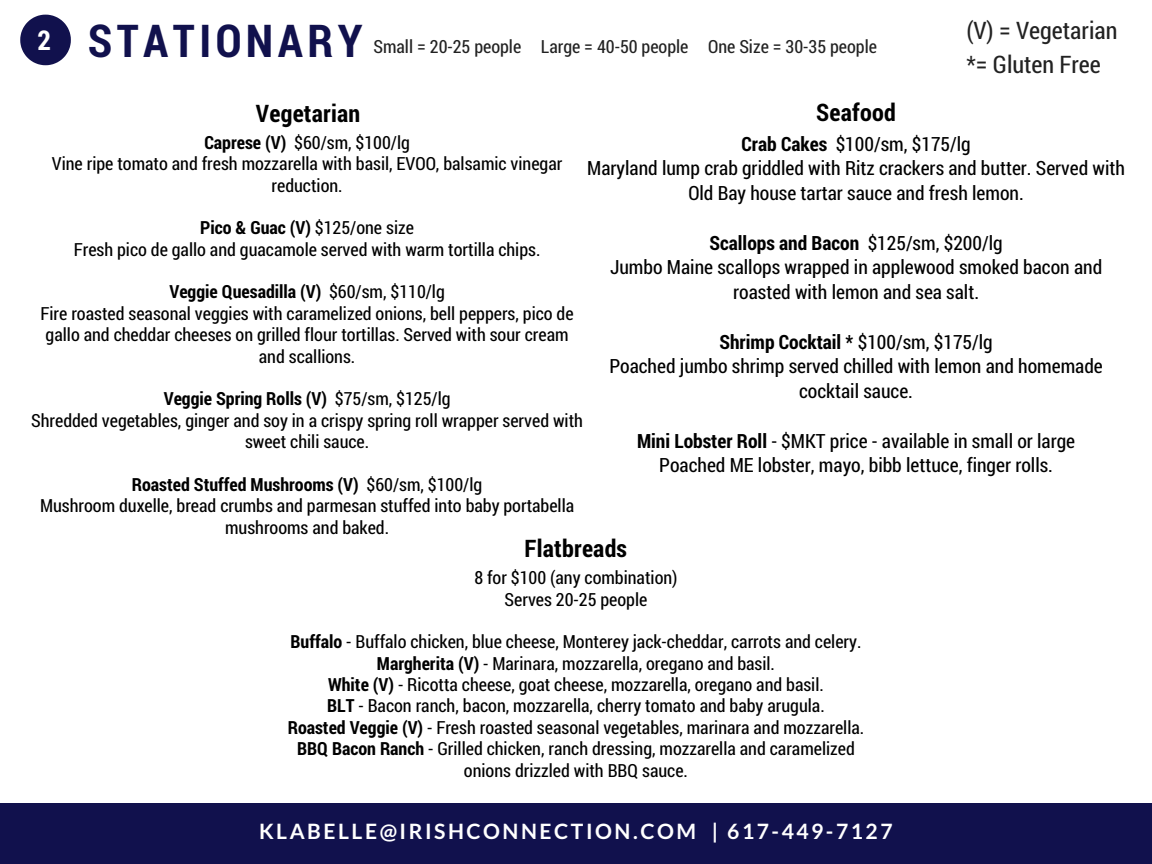
<style>
.page{position:relative;width:1152px;height:864px;background:#fff}
.page>*{position:absolute;margin:0;border:0;box-sizing:border-box;transform-origin:0 0}
.t1{font:700 45.3px "Roboto Condensed";letter-spacing:.1em;color:#11114d}
.t2{font:700 24.15px "Roboto Condensed";letter-spacing:.01em;color:#000}
.t3{font:24.15px/33.8px "Roboto Condensed";color:#222}
.t4{font:700 21.15px "Lato";letter-spacing:.12em;color:#fff}
.t5{font:19.65px/24.8px "Roboto Condensed";color:#000;text-align:center}
.t6{font:18.15px/21.3px "Roboto Condensed";color:#000;text-align:center}
.t7{font:18.15px "Roboto Condensed";color:#222}
.s1{font-size:27.3px;color:#fff}
.s2{font-weight:700}
</style>
<div class="page">
<div style="left:0;top:803px;width:1152px;height:61px;background:#11114d"></div>
<svg style="left:20px;top:15px;width:51px;height:50px"></svg>
<h1 class="t1" style="left:38px;top:9px;width:326px"><span class="s1">2</span> STATIONARY</h1>
<p class="t7" style="left:373px;top:34px;width:505px">Small = 20-25 people Large = 40-50 people One Size = 30-35 people</p>
<h2 class="t3" style="left:966px;top:13px;width:153px">(V) = Vegetarian *= Gluten Free</h2>
<h2 class="t2" style="left:256px;top:97px;width:106px">Vegetarian</h2>
<h2 class="t2" style="left:816px;top:96px;width:81px">Seafood</h2>
<p class="t5" style="left:587px;top:131px;width:539px"><span class="s2">Crab Cakes</span> $100/sm, $175/lg<br>Maryland lump crab griddled with Ritz crackers and butter. Served with<br>Old Bay house tartar sauce and fresh lemon.</p>
<p class="t5" style="left:610px;top:230px;width:494px"><span class="s2">Scallops and Bacon</span> $125/sm, $200/lg<br>Jumbo Maine scallops wrapped in applewood smoked bacon and roasted with lemon and sea salt.</p>
<p class="t5" style="left:609px;top:329px;width:495px"><span class="s2">Shrimp Cocktail *</span> $100/sm, $175/lg<br>Poached jumbo shrimp served chilled with lemon and homemade cocktail sauce.</p>
<p class="t5" style="left:637px;top:428px;width:440px"><span class="s2">Mini Lobster Roll</span> - $MKT price - available in small or large<br>Poached ME lobster, mayo, bibb lettuce, finger rolls.</p>
<p class="t6" style="left:52px;top:131px;width:512px"><span class="s2">Caprese (V)</span> $60/sm, $100/lg<br>Vine ripe tomato and fresh mozzarella with basil, EVOO, balsamic vinegar reduction.</p>
<p class="t6" style="left:74px;top:217px;width:468px"><span class="s2">Pico &amp; Guac (V)</span> $125/one size<br>Fresh pico de gallo and guacamole served with warm tortilla chips.</p>
<p class="t6" style="left:41px;top:281px;width:535px"><span class="s2">Veggie Quesadilla (V)</span> $60/sm, $110/lg<br>Fire roasted seasonal veggies with caramelized onions, bell peppers, pico de gallo and cheddar cheeses on grilled flour tortillas. Served with sour cream and scallions.</p>
<p class="t6" style="left:31px;top:388px;width:553px"><span class="s2">Veggie Spring Rolls (V)</span> $75/sm, $125/lg<br>Shredded vegetables, ginger and soy in a crispy spring roll wrapper served with sweet chili sauce.</p>
<p class="t6" style="left:40px;top:473px;width:536px"><span class="s2">Roasted Stuffed Mushrooms (V)</span> $60/sm, $100/lg<br>Mushroom duxelle, bread crumbs and parmesan stuffed into baby portabella mushrooms and baked.</p>
<h2 class="t2" style="left:525px;top:531px;width:104px">Flatbreads</h2>
<p class="t6" style="left:474px;top:566px;width:205px">8 for $100 (any combination)<br>Serves 20-25 people</p>
<p class="t6" style="left:288px;top:631px;width:578px"><span class="s2">Buffalo</span> - Buffalo chicken, blue cheese, Monterey jack-cheddar, carrots and celery.<br><span class="s2">Margherita (V)</span> - Marinara, mozzarella, oregano and basil.<br><span class="s2">White (V)</span> - Ricotta cheese, goat cheese, mozzarella, oregano and basil.<br><span class="s2">BLT</span> - Bacon ranch, bacon, mozzarella, cherry tomato and baby arugula.<br><span class="s2">Roasted Veggie (V)</span> - Fresh roasted seasonal vegetables, marinara and mozzarella.<br><span class="s2">BBQ Bacon Ranch</span> - Grilled chicken, ranch dressing, mozzarella and caramelized onions drizzled with BBQ sauce.</p>
<p class="t4" style="left:259px;top:818px;width:635px">KLABELLE@IRISHCONNECTION.COM | 617-449-7127</p>
</div>
